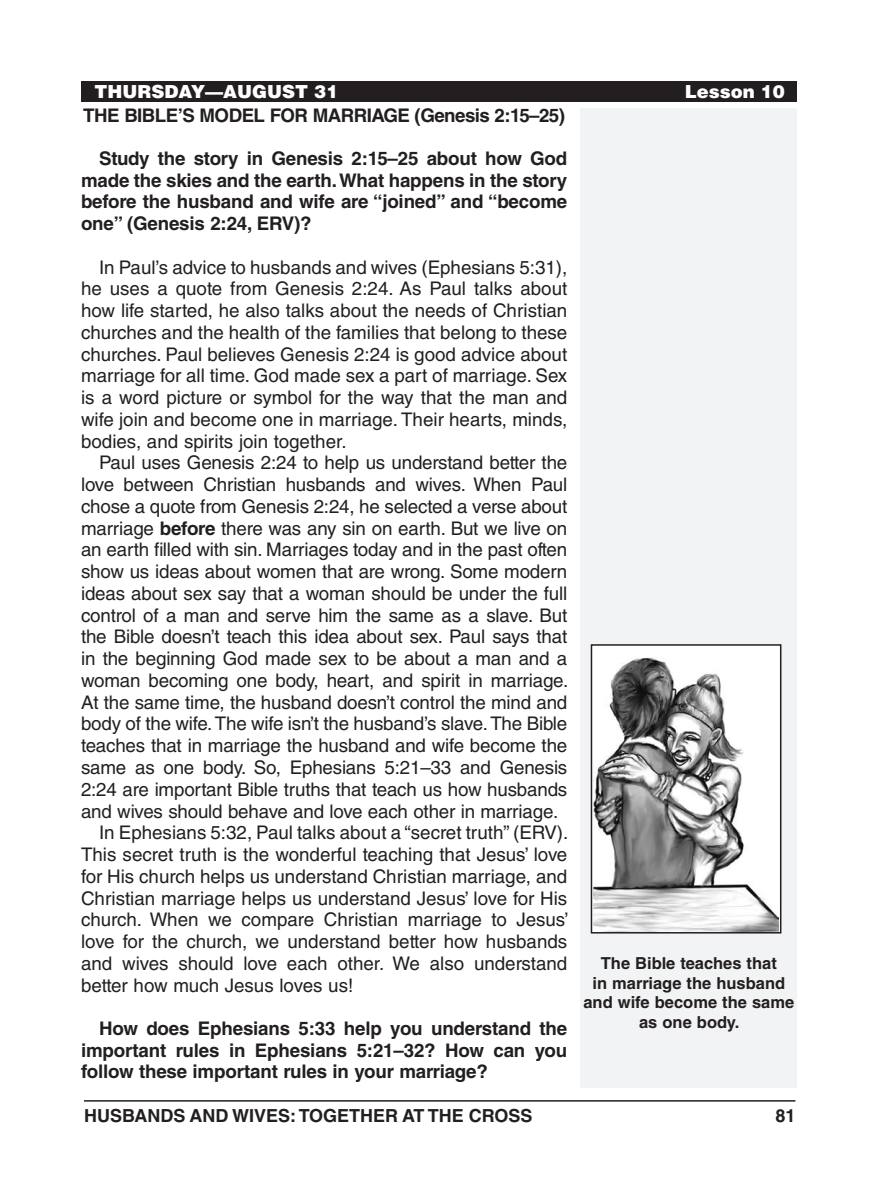
<style>
.page{position:relative;width:878px;height:1202px;background:#fff}
.page>*{position:absolute;margin:0;border:0;box-sizing:border-box;transform-origin:0 0}
.Body_Text{font:18.75px/21.8px "Helvetica LT Std";letter-spacing:-.01em;color:#231f20;text-align:justify}
.Body_Text_SpaceBefor{font:18.75px/21.8px "Helvetica LT Std";color:#231f20;text-align:justify}
.Body_Text_Bold_Space{font:700 18.75px/21.8px "Helvetica LT Std";letter-spacing:-.01em;color:#231f20;text-align:justify}
.Subheadings{font:700 18.75px "Helvetica LT Std";letter-spacing:-.03em;color:#231f20}
.t1{font:700 18px "Helvetica LT Std";color:#231f20}
.Running_Head_-_Right{font:900 18px "Helvetica LT Std";color:#fff}
.Image_Captions{font:700 16.5px/19.5px "Helvetica LT Std";color:#231f20;text-align:center}
.s1{font-weight:700}
</style>
<div class="page">
<hr style="left:84px;top:1100px;width:711px;height:1px;background:#231f20">
<div style="left:580px;top:108px;width:216px;height:979px;background:#f2f3f4"></div>
<div style="left:81px;top:81px;width:715px;height:20px;background:#231f20"></div>
<img style="left:593px;top:647px;width:185px;height:283px">
<div style="left:590px;top:644px;width:191px;height:289px;border:2px solid #231f20"></div>
<p class="Running_Head_-_Right" style="left:95px;top:79px;width:245px">THURSDAY—AUGUST 31</p>
<p class="Running_Head_-_Right" style="left:684px;top:79px;width:102px">Lesson 10</p>
<p class="Subheadings" style="left:83px;top:103px;width:483px">THE BIBLE’S MODEL FOR MARRIAGE (Genesis 2:15–25)</p>
<p class="Body_Text_Bold_Space" style="left:81px;top:147px;width:488px;text-indent:18px">Study the story in Genesis 2:15–25 about how God made the skies and the earth. What happens in the story before the husband and wife are “joined” and “become one” (Genesis 2:24, ERV)?</p>
<p class="Body_Text_SpaceBefor" style="left:81px;top:256px;width:488px;text-indent:18px">In Paul’s advice to husbands and wives (Ephesians 5:31), he uses a quote from Genesis 2:24. As Paul talks about how life started, he also talks about the needs of Christian churches and the health of the families that belong to these churches. Paul believes Genesis 2:24 is good advice about marriage for all time. God made sex a part of marriage. Sex is a word picture or symbol for the way that the man and wife join and become one in marriage. Their hearts, minds, bodies, and spirits join together.</p>
<p class="Body_Text" style="left:81px;top:452px;width:489px;text-indent:18px">Paul uses Genesis 2:24 to help us understand better the love between Christian husbands and wives. When Paul chose a quote from Genesis 2:24, he selected a verse about marriage <span class="s1">before</span> there was any sin on earth. But we live on an earth filled with sin. Marriages today and in the past often show us ideas about women that are wrong. Some modern ideas about sex say that a woman should be under the full control of a man and serve him the same as a slave. But the Bible doesn’t teach this idea about sex. Paul says that in the beginning God made sex to be about a man and a woman becoming one body, heart, and spirit in marriage.<br>At the same time, the husband doesn’t control the mind and body of the wife. The wife isn’t the husband’s slave. The Bible teaches that in marriage the husband and wife become the same as one body. So, Ephesians 5:21–33 and Genesis 2:24 are important Bible truths that teach us how husbands and wives should behave and love each other in marriage.</p>
<p class="Body_Text" style="left:81px;top:821px;width:489px;text-indent:18px">In Ephesians 5:32, Paul talks about a “secret truth” (ERV).<br>This secret truth is the wonderful teaching that Jesus’ love for His church helps us understand Christian marriage, and Christian marriage helps us understand Jesus’ love for His church. When we compare Christian marriage to Jesus’ love for the church, we understand better how husbands and wives should love each other. We also understand better how much Jesus loves us!</p>
<p class="Body_Text_Bold_Space" style="left:81px;top:1017px;width:488px;text-indent:18px">How does Ephesians 5:33 help you understand the important rules in Ephesians 5:21–32? How can you follow these important rules in your marriage?</p>
<p class="Image_Captions" style="left:601px;top:953px;width:177px">The Bible teaches that</p>
<p class="Image_Captions" style="left:583px;top:973px;width:212px">in marriage the husband and wife become the same as one body.</p>
<p class="t1" style="left:84px;top:1104px;width:450px">HUSBANDS AND WIVES: TOGETHER AT THE CROSS</p>
<p class="t1" style="left:775px;top:1104px;width:22px">81</p>
</div>
